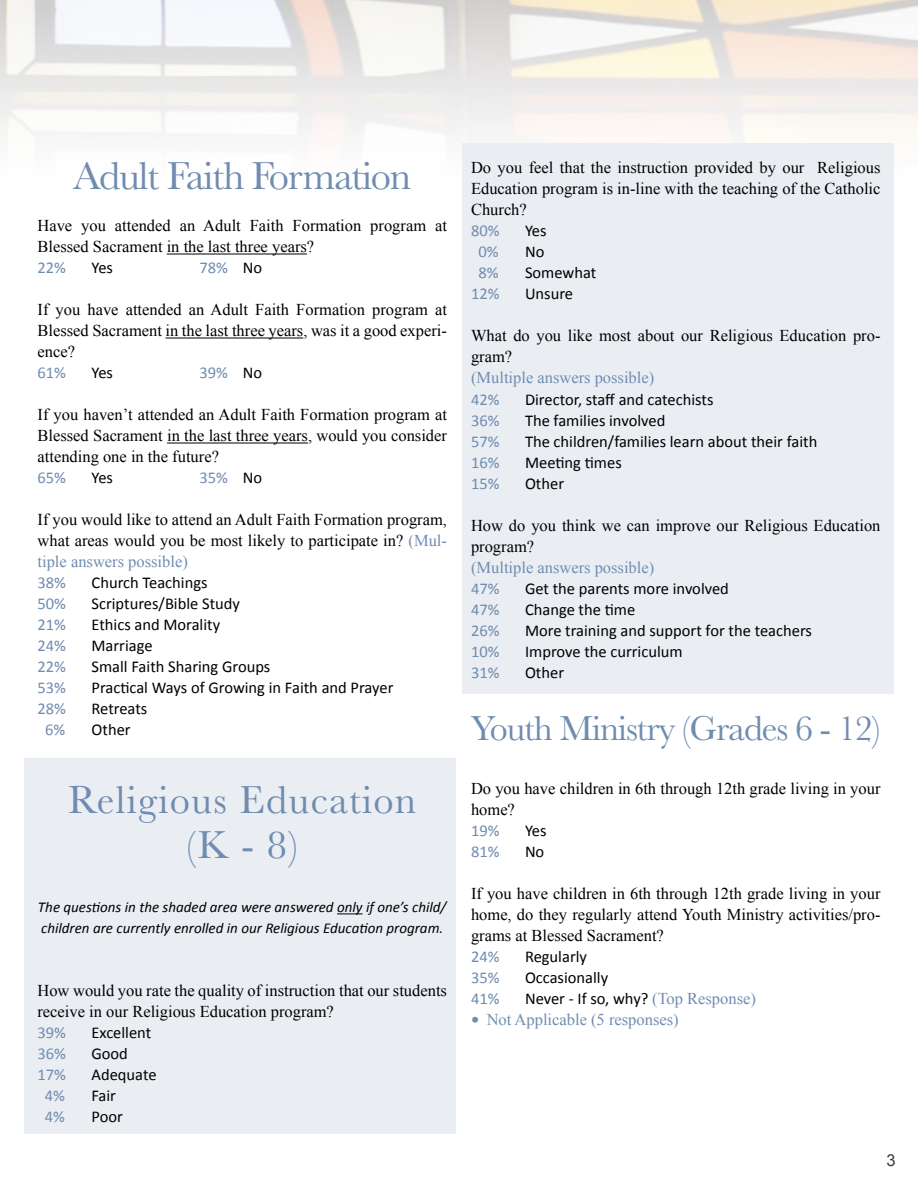
<style>
.page{position:relative;width:918px;height:1188px;background:#fff}
.page>*{position:absolute;margin:0;border:0;box-sizing:border-box;transform-origin:0 0}
.t1{font:40.5px/45px "Baskerville";letter-spacing:.03em;color:#708cb1;text-align:center}
.t2{font:40.5px "Baskerville";letter-spacing:-.03em;color:#708cb1}
.t3{font:36px "Baskerville";letter-spacing:-.03em;color:#708cb1}
.t4{font:16.5px/21px "Times New Roman";color:#000}
.t5{font:16.5px "Calibri";color:#000}
.t6{font:16.5px "Calibri";color:#708cb1}
.t7{font:16.5px "Times New Roman";color:#708cb1}
.t8{font:16.5px "Arial";color:#3b3b3c}
.t9{font:italic 15px/21px "Calibri";color:#000}
.s1{color:#000}
.s2{color:#708cb1}
.s3{font-family:"Times New Roman";color:#708cb1}
.s4{font-family:"Calibri";font-weight:700}
</style>
<div class="page">
<img style="left:0;top:0;width:918px;height:137px">
<div style="left:24px;top:758px;width:432px;height:376px;background:#eaeef3"></div>
<div style="left:462px;top:143px;width:432px;height:551px;background:#eaeef3"></div>
<hr style="left:167px;top:254px;width:140px;height:1px;background:#000">
<hr style="left:166px;top:338px;width:137px;height:1px;background:#000">
<hr style="left:167px;top:443px;width:141px;height:1px;background:#000">
<svg style="left:337px;top:913px;width:26px;height:1px"></svg>
<h1 class="t2" style="left:73px;top:150px;width:340px">Adult Faith Formation</h1>
<p class="t4" style="left:38px;top:215px;width:411px">Have you attended an Adult Faith Formation program at<br>Blessed Sacrament in the last three years?</p>
<p class="t6" style="left:38px;top:257px;width:30px">22%</p>
<p class="t5" style="left:92px;top:257px;width:23px">Yes</p>
<p class="t6" style="left:200px;top:257px;width:64px">78% <span class="s1">No</span></p>
<p class="t4" style="left:38px;top:299px;width:411px;text-align:justify">If you have attended an Adult Faith Formation program at Blessed Sacrament in the last three years, was it a good experi&shy;ence?</p>
<p class="t6" style="left:38px;top:362px;width:30px">61%</p>
<p class="t5" style="left:92px;top:362px;width:23px">Yes</p>
<p class="t6" style="left:200px;top:362px;width:64px">39% <span class="s1">No</span></p>
<p class="t4" style="left:38px;top:404px;width:411px;text-align:justify">If you haven’t attended an Adult Faith Formation program at Blessed Sacrament in the last three years, would you consider attending one in the future?</p>
<p class="t6" style="left:38px;top:467px;width:30px">65%</p>
<p class="t5" style="left:92px;top:467px;width:23px">Yes</p>
<p class="t6" style="left:200px;top:467px;width:64px">35% <span class="s1">No</span></p>
<p class="t4" style="left:38px;top:509px;width:411px;text-align:justify">If you would like to attend an Adult Faith Formation program, what areas would you be most likely to participate in? <span class="s2">(Mul&shy;tiple answers possible)</span></p>
<p class="t6" style="left:38px;top:572px;width:30px">38%</p>
<p class="t5" style="left:92px;top:572px;width:118px">Church Teachings</p>
<p class="t6" style="left:38px;top:593px;width:30px">50%</p>
<p class="t5" style="left:92px;top:593px;width:150px">Scriptures/Bible Study</p>
<p class="t6" style="left:38px;top:614px;width:30px">21%</p>
<p class="t5" style="left:92px;top:614px;width:130px">Ethics and Morality</p>
<p class="t6" style="left:38px;top:635px;width:30px">24%</p>
<p class="t5" style="left:92px;top:635px;width:63px">Marriage</p>
<p class="t6" style="left:38px;top:656px;width:30px">22%</p>
<p class="t5" style="left:92px;top:656px;width:180px">Small Faith Sharing Groups</p>
<p class="t6" style="left:38px;top:677px;width:30px">53%</p>
<p class="t5" style="left:92px;top:677px;width:303px">Practical Ways of Growing in Faith and Prayer</p>
<p class="t6" style="left:38px;top:698px;width:30px">28%</p>
<p class="t5" style="left:92px;top:698px;width:57px">Retreats</p>
<p class="t6" style="left:45px;top:719px;width:22px">6%</p>
<p class="t5" style="left:92px;top:719px;width:41px">Other</p>
<h1 class="t1" style="left:68px;top:778px;width:350px">Religious Education (K - 8)</h1>
<p class="t9" style="left:38px;top:896px;width:410px">The questions in the shaded area were answered only if one’s child/ children are currently enrolled in our Religious Education program.</p>
<p class="t4" style="left:38px;top:980px;width:411px">How would you rate the quality of instruction that our students receive in our Religious Education program?</p>
<p class="t6" style="left:38px;top:1022px;width:30px">39%</p>
<p class="t5" style="left:92px;top:1022px;width:61px">Excellent</p>
<p class="t6" style="left:38px;top:1043px;width:30px">36%</p>
<p class="t5" style="left:92px;top:1043px;width:38px">Good</p>
<p class="t6" style="left:38px;top:1064px;width:30px">17%</p>
<p class="t5" style="left:92px;top:1064px;width:67px">Adequate</p>
<p class="t6" style="left:45px;top:1085px;width:22px">4%</p>
<p class="t5" style="left:92px;top:1085px;width:26px">Fair</p>
<p class="t6" style="left:45px;top:1106px;width:22px">4%</p>
<p class="t5" style="left:92px;top:1106px;width:33px">Poor</p>
<p class="t4" style="left:471px;top:157px;width:411px;text-align:justify">Do you feel that the instruction provided by our Religious Education program is in-line with the teaching of the Catholic Church?</p>
<p class="t6" style="left:471px;top:221px;width:30px">80%</p>
<p class="t5" style="left:525px;top:221px;width:23px">Yes</p>
<p class="t6" style="left:478px;top:242px;width:22px">0%</p>
<p class="t5" style="left:525px;top:242px;width:21px">No</p>
<p class="t6" style="left:478px;top:263px;width:22px">8%</p>
<p class="t5" style="left:525px;top:263px;width:73px">Somewhat</p>
<p class="t6" style="left:471px;top:284px;width:30px">12%</p>
<p class="t5" style="left:525px;top:284px;width:50px">Unsure</p>
<p class="t4" style="left:471px;top:325px;width:411px">What do you like most about our Religious Education pro&shy;gram?</p>
<p class="t7" style="left:471px;top:367px;width:185px">(Multiple answers possible)</p>
<p class="t6" style="left:471px;top:389px;width:30px">42%</p>
<p class="t5" style="left:525px;top:389px;width:190px">Director, staff and catechists</p>
<p class="t6" style="left:471px;top:410px;width:30px">36%</p>
<p class="t5" style="left:525px;top:410px;width:142px">The families involved</p>
<p class="t6" style="left:471px;top:431px;width:30px">57%</p>
<p class="t5" style="left:525px;top:431px;width:294px">The children/families learn about their faith</p>
<p class="t6" style="left:471px;top:452px;width:30px">16%</p>
<p class="t5" style="left:525px;top:452px;width:98px">Meeting times</p>
<p class="t6" style="left:471px;top:473px;width:30px">15%</p>
<p class="t5" style="left:525px;top:473px;width:41px">Other</p>
<p class="t4" style="left:471px;top:514px;width:411px">How do you think we can improve our Religious Education program?</p>
<p class="t7" style="left:471px;top:556px;width:185px">(Multiple answers possible)</p>
<p class="t6" style="left:471px;top:578px;width:30px">47%</p>
<p class="t5" style="left:525px;top:578px;width:205px">Get the parents more involved</p>
<p class="t6" style="left:471px;top:599px;width:30px">47%</p>
<p class="t5" style="left:525px;top:599px;width:112px">Change the time</p>
<p class="t6" style="left:471px;top:620px;width:30px">26%</p>
<p class="t5" style="left:525px;top:620px;width:288px">More training and support for the teachers</p>
<p class="t6" style="left:471px;top:641px;width:30px">10%</p>
<p class="t5" style="left:525px;top:641px;width:159px">Improve the curriculum</p>
<p class="t6" style="left:471px;top:662px;width:30px">31%</p>
<p class="t5" style="left:525px;top:662px;width:41px">Other</p>
<h2 class="t3" style="left:471px;top:706px;width:411px">Youth Ministry (Grades 6 - 12)</h2>
<p class="t4" style="left:471px;top:778px;width:411px">Do you have children in 6th through 12th grade living in your home?</p>
<p class="t6" style="left:471px;top:821px;width:30px">19%</p>
<p class="t5" style="left:525px;top:821px;width:23px">Yes</p>
<p class="t6" style="left:471px;top:842px;width:30px">81%</p>
<p class="t5" style="left:525px;top:842px;width:21px">No</p>
<p class="t4" style="left:471px;top:883px;width:411px;text-align:justify">If you have children in 6th through 12th grade living in your home, do they regularly attend Youth Ministry activities/pro&shy;grams at Blessed Sacrament?</p>
<p class="t6" style="left:471px;top:947px;width:30px">24%</p>
<p class="t5" style="left:525px;top:947px;width:64px">Regularly</p>
<p class="t6" style="left:471px;top:968px;width:30px">35%</p>
<p class="t5" style="left:525px;top:968px;width:85px">Occasionally</p>
<p class="t6" style="left:471px;top:989px;width:30px">41%</p>
<p class="t5" style="left:525px;top:989px;width:232px">Never - If so, why? <span class="s3">(Top Response)</span></p>
<p class="t7" style="left:471px;top:1009px;width:209px"><span class="s4">•</span> Not Applicable (5 responses)</p>
<p class="t8" style="left:886px;top:1150px;width:11px">3</p>
</div>
